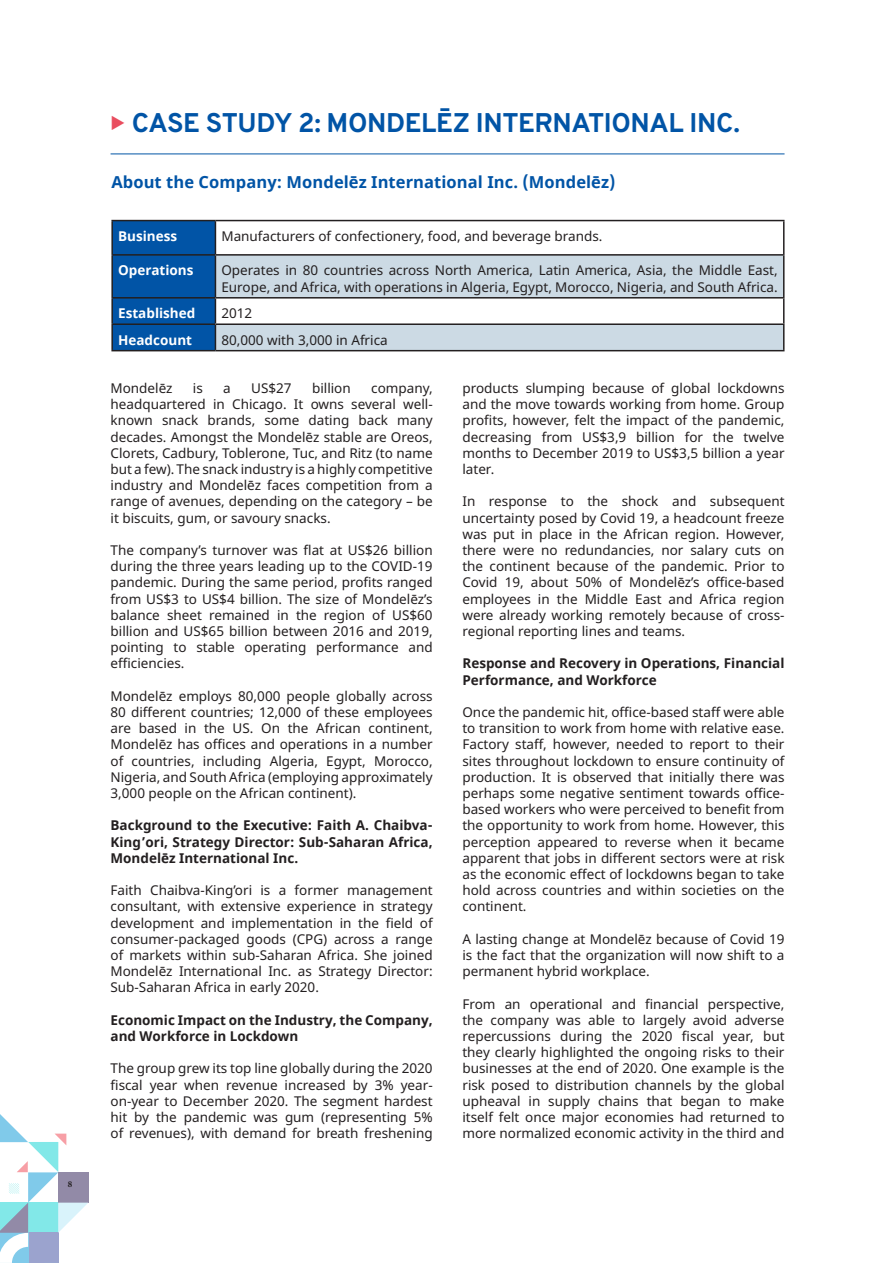
<style>
.page{position:relative;width:893px;height:1263px;background:#fff}
.page>*{position:absolute;margin:0;border:0;box-sizing:border-box;transform-origin:0 0}
.t1{font:27px "Overpass";letter-spacing:-.015em;color:#0154a6}
.t2{font:700 16.5px "Noto Sans";letter-spacing:.005em;color:#0154a6}
.t3{font:13.5px/16.2px "Noto Sans";color:#231f20;text-align:justify}
.t4{font:700 13.5px/16.2px "Noto Sans";color:#231f20}
.t5{font:700 13.5px "Noto Sans";color:#fff}
.t6{font:700 9px "Minion Pro";color:#231f20}
</style>
<div class="page">
<svg style="left:0;top:1114px;width:88px;height:149px"></svg>
<hr style="left:111px;top:154px;width:673px;height:1px;background:#0154a6">
<div style="left:216px;top:256px;width:567px;height:94px;background:#ccdae4"></div>
<div style="left:215px;top:298px;width:569px;height:26px;background:#fff"></div>
<hr style="left:111px;top:220px;width:104px;height:1px;background:#231f20">
<hr style="left:111px;top:221px;width:2px;height:33px;background:#231f20">
<hr style="left:215px;top:220px;width:569px;height:1px;background:#231f20">
<hr style="left:783px;top:221px;width:1px;height:33px;background:#231f20">
<hr style="left:111px;top:254px;width:104px;height:2px;background:#231f20">
<hr style="left:111px;top:256px;width:2px;height:41px;background:#231f20">
<hr style="left:215px;top:254px;width:569px;height:2px;background:#231f20">
<hr style="left:783px;top:256px;width:1px;height:41px;background:#231f20">
<hr style="left:111px;top:297px;width:104px;height:2px;background:#231f20">
<hr style="left:111px;top:299px;width:2px;height:24px;background:#231f20">
<hr style="left:215px;top:297px;width:569px;height:2px;background:#231f20">
<hr style="left:111px;top:323px;width:104px;height:2px;background:#231f20">
<hr style="left:111px;top:325px;width:2px;height:25px;background:#231f20">
<hr style="left:215px;top:323px;width:569px;height:2px;background:#231f20">
<svg style="left:112px;top:221px;width:104px;height:129px;background:#03509e"></svg>
<svg style="left:783px;top:299px;width:1px;height:51px"></svg>
<hr style="left:111px;top:350px;width:104px;height:1px;background:#231f20">
<hr style="left:215px;top:350px;width:569px;height:1px;background:#231f20">
<p class="t6" style="left:68px;top:1178px;width:6px">8</p>
<h1 class="t1" style="left:132px;top:101px;width:610px">CASE STUDY 2: MONDELĒZ INTERNATIONAL INC.</h1>
<p class="t2" style="left:111px;top:170px;width:506px">About the Company: Mondelēz International Inc. (Mondelēz)</p>
<p class="t5" style="left:118px;top:230px;width:61px">Business</p>
<p class="t3" style="left:221px;top:229px;width:382px">Manufacturers of confectionery, food, and beverage brands.</p>
<p class="t5" style="left:118px;top:264px;width:77px">Operations</p>
<p class="t3" style="left:221px;top:263px;width:558px">Operates in 80 countries across North America, Latin America, Asia, the Middle East,<br>Europe, and Africa, with operations in Algeria, Egypt, Morocco, Nigeria, and South Africa.</p>
<p class="t5" style="left:118px;top:307px;width:79px">Established</p>
<p class="t3" style="left:221px;top:307px;width:32px">2012</p>
<p class="t5" style="left:118px;top:333px;width:75px">Headcount</p>
<p class="t3" style="left:221px;top:333px;width:168px">80,000 with 3,000 in Africa</p>
<p class="t3" style="left:111px;top:380px;width:63px">Mondelēz</p>
<p class="t3" style="left:193px;top:380px;width:11px">is</p>
<p class="t3" style="left:223px;top:380px;width:9px">a</p>
<p class="t3" style="left:251px;top:380px;width:42px">US$27</p>
<p class="t3" style="left:312px;top:380px;width:40px">billion</p>
<p class="t3" style="left:111px;top:380px;width:324px;text-indent:261px">company, headquartered in Chicago. It owns several well&shy;known snack brands, some dating back many decades. Amongst the Mondelēz stable are Oreos, Clorets, Cadbury, Toblerone, Tuc, and Ritz (to name but a few). The snack industry is a highly competitive industry and Mondelēz faces competition from a range of avenues, depending on the category – be it biscuits, gum, or savoury snacks.</p>
<p class="t3" style="left:111px;top:542px;width:324px">The company’s turnover was 昀氀at at US$26 billion during the three years leading up to the COVID-19 pandemic. During the same period, pro昀椀ts ranged from US$3 to US$4 billion. The size of Mondelēz’s balance sheet remained in the region of US$60 billion and US$65 billion between 2016 and 2019, pointing to stable operating performance and e昀케ciencies.</p>
<p class="t3" style="left:111px;top:688px;width:324px">Mondelēz employs 80,000 people globally across 80 di昀昀erent countries; 12,000 of these employees are based in the US. On the African continent, Mondelēz has o昀케ces and operations in a number of countries, including Algeria, Egypt, Morocco, Nigeria, and South Africa (employing approximately 3,000 people on the African continent).</p>
<p class="t4" style="left:111px;top:818px;width:324px;text-align:justify">Background to the Executive: Faith A. Chaibva-King’ori, Strategy Director: Sub-Saharan Africa, Mondelēz International Inc.</p>
<p class="t3" style="left:111px;top:883px;width:324px">Faith Chaibva-King’ori is a former management consultant, with extensive experience in strategy development and implementation in the 昀椀eld of consumer-packaged goods (CPG) across a range of markets within sub-Saharan Africa. She joined Mondelēz International Inc. as Strategy Director:<br>Sub-Saharan Africa in early 2020.</p>
<p class="t4" style="left:111px;top:1013px;width:324px">Economic Impact on the Industry, the Company, and Workforce in Lockdown</p>
<p class="t3" style="left:111px;top:1062px;width:324px">The group grew its top line globally during the 2020昀椀scal year when revenue increased by 3% year&shy;on-year to December 2020. The segment hardest hit by the pandemic was gum (representing 5% of revenues), with demand for breath freshening</p>
<p class="t3" style="left:462px;top:381px;width:324px">products slumping because of global lockdowns and the move towards working from home. Group pro昀椀ts, however, felt the impact of the pandemic, decreasing from US$3,9 billion for the twelve months to December 2019 to US$3,5 billion a year later.</p>
<p class="t3" style="left:462px;top:495px;width:324px">In response to the shock and subsequent uncertainty posed by Covid 19, a headcount freeze was put in place in the African region. However, there were no redundancies, nor salary cuts on the continent because of the pandemic. Prior to Covid 19, about 50% of Mondelēz’s o昀케ce-based employees in the Middle East and Africa region were already working remotely because of cross&shy;regional reporting lines and teams.</p>
<p class="t4" style="left:462px;top:656px;width:324px">Response and Recovery in Operations, Financial<br>Performance, and Workforce</p>
<p class="t3" style="left:462px;top:704px;width:324px">Once the pandemic hit, o昀케ce-based sta昀昀 were able to transition to work from home with relative ease.<br>Factory sta昀昀, however, needed to report to their sites throughout lockdown to ensure continuity of production. It is observed that initially there was perhaps some negative sentiment towards o昀케ce&shy;based workers who were perceived to bene昀椀t from the opportunity to work from home. However, this perception appeared to reverse when it became apparent that jobs in di昀昀erent sectors were at risk as the economic e昀昀ect of lockdowns began to take hold across countries and within societies on the continent.</p>
<p class="t3" style="left:462px;top:931px;width:324px">A lasting change at Mondelēz because of Covid 19 is the fact that the organization will now shift to a permanent hybrid workplace.</p>
<p class="t3" style="left:462px;top:996px;width:324px">From an operational and 昀椀nancial perspective, the company was able to largely avoid adverse repercussions during the 2020 昀椀scal year, but they clearly highlighted the ongoing risks to their businesses at the end of 2020. One example is the risk posed to distribution channels by the global upheaval in supply chains that began to make itself felt once major economies had returned to more normalized economic activity in the third and</p>
</div>
